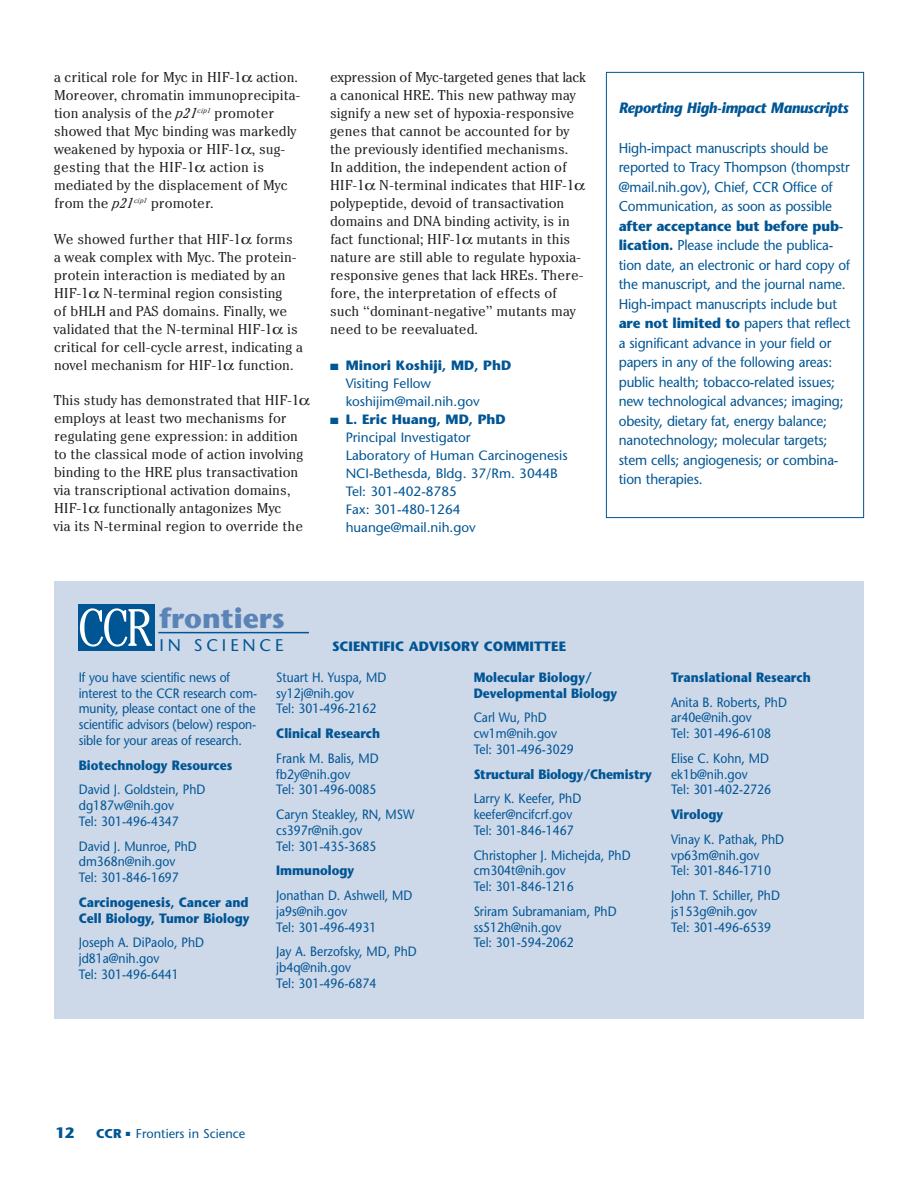
<style>
.page{position:relative;width:918px;height:1188px;background:#fff}
.page>*{position:absolute;margin:0;border:0;box-sizing:border-box;transform-origin:0 0}
.t1{font:700 28.2px "Stone Sans";color:#5b84b6}
.t2{font:16.8px "Stone Sans";letter-spacing:.23em;color:#005594}
.t3{font:italic 700 15px "Stone Sans";letter-spacing:-.025em;color:#005594;scale:.95 1}
.t4{font:700 15px "Stone Sans";color:#005594}
.t5{font:300 condensed 14.25px/18px "Cheltenham";color:#231f20;scale:1.24 1}
.t6{font:14.25px/19.5px "Stone Sans";letter-spacing:-.01em;color:#005594;scale:.95 1}
.t7{font:13.5px/15.8px "Stone Sans";color:#005594;scale:.9 1}
.t8{font:13.5px/18px "Stone Sans";color:#005594}
.t9{font:700 13.5px/15.8px "Stone Sans";color:#005594;scale:.9 1}
.t10{font:700 13.5px "Stone Sans";color:#005594}
.t11{font:12.75px "Stone Sans";color:#005594}
.s1{font-style:italic}
.s2{font-weight:700}
.s3{font-family:"Cheltenham";font-weight:300;font-stretch:condensed;font-size:52.5px;color:#fff}
</style>
<div class="page">
<div style="left:54px;top:581px;width:810px;height:437px;background:#cdd8e9"></div>
<hr style="left:158px;top:632px;width:151px;height:1px;background:#005594">
<div style="left:78px;top:605px;width:76px;height:46px;background:#005594"></div>
<div style="left:606px;top:72px;width:258px;height:446px;border:1px solid #005594"></div>
<p class="t5" style="left:54px;top:69px;width:200px">a critical role for Myc in HIF-1 action.<br>Moreover, chromatin immunoprecipita&shy;tion analysis of the <span class="s1">p21</span><sup>cip1</sup> promoter showed that Myc binding was markedly weakened by hypoxia or HIF-1 , sug&shy;gesting that the HIF-1 action is mediated by the displacement of Myc from the <span class="s1">p21</span><sup>cip1</sup> promoter.</p>
<p class="t5" style="left:54px;top:231px;width:202px">We showed further that HIF-1 forms a weak complex with Myc. The protein&shy;protein interaction is mediated by an HIF-1 N-terminal region consisting<br>of bHLH and PAS domains. Finally, we validated that the N-terminal HIF-1 is critical for cell-cycle arrest, indicating a novel mechanism for HIF-1 function.</p>
<p class="t5" style="left:54px;top:393px;width:202px">This study has demonstrated that HIF-1 employs at least two mechanisms for regulating gene expression: in addition to the classical mode of action involving binding to the HRE plus transactivation via transcriptional activation domains, HIF-1 functionally antagonizes Myc<br>via its N-terminal region to override the</p>
<p class="t5" style="left:330px;top:69px;width:208px">expression of Myc-targeted genes that lack a canonical HRE. This new pathway may signify a new set of hypoxia-responsive genes that cannot be accounted for by the previously identified mechanisms.<br>In addition, the independent action of HIF-1 N-terminal indicates that HIF-1 polypeptide, devoid of transactivation domains and DNA binding activity, is in fact functional; HIF-1 mutants in this nature are still able to regulate hypoxia&shy;responsive genes that lack HREs. There&shy;fore, the interpretation of effects of such “dominant-negative” mutants may need to be reevaluated.</p>
<p class="t8" style="left:346px;top:357px;width:167px;text-indent:-16px">■ <span class="s2">Minori Koshiji, MD, PhD<br></span>Visiting Fellow koshijim@mail.nih.gov</p>
<p class="t8" style="left:346px;top:411px;width:223px;text-indent:-16px">■ <span class="s2">L. Eric Huang, MD, PhD<br></span>Principal Investigator<br>Laboratory of Human Carcinogenesis<br>NCI-Bethesda, Bldg. 37/Rm. 3044B<br>Tel: 301-402-8785<br>Fax: 301-480-1264 huange@mail.nih.gov</p>
<p class="t3" style="left:619px;top:102px;width:243px">Reporting High-impact Manuscripts</p>
<p class="t6" style="left:619px;top:140px;width:245px">High-impact manuscripts should be reported to Tracy Thompson (thompstr @mail.nih.gov), Chief, CCR Office of Communication, as soon as possible</p>
<p class="t6" style="left:619px;top:218px;width:245px"><span class="s2">after acceptance but before pub&shy;lication.</span> Please include the publica&shy;tion date, an electronic or hard copy of the manuscript, and the journal name.<br>High-impact manuscripts include but <span class="s2">are not limited to</span> papers that reflect a significant advance in your field or papers in any of the following areas: public health; tobacco-related issues; new technological advances; imaging; obesity, dietary fat, energy balance; nanotechnology; molecular targets; stem cells; angiogenesis; or combina&shy;tion therapies.</p>
<h1 class="t1" style="left:78px;top:607px;width:208px"><span class="s3">CCR</span> frontiers</h1>
<p class="t2" style="left:159px;top:638px;width:126px">IN SCIENCE</p>
<p class="t10" style="left:332px;top:641px;width:236px">SCIENTIFIC ADVISORY COMMITTEE</p>
<p class="t7" style="left:79px;top:671px;width:200px">If you have scientific news of interest to the CCR research com&shy;munity, please contact one of the scientific advisors (below) respon&shy;sible for your areas of research.</p>
<p class="t9" style="left:79px;top:759px;width:172px">Biotechnology Resources</p>
<p class="t7" style="left:79px;top:783px;width:142px">David J. Goldstein, PhD dg187w@nih.gov<br>Tel: 301-496-4347</p>
<p class="t7" style="left:79px;top:840px;width:133px">David J. Munroe, PhD dm368n@nih.gov<br>Tel: 301-846-1697</p>
<p class="t9" style="left:79px;top:896px;width:191px">Carcinogenesis, Cancer and<br>Cell Biology, Tumor Biology</p>
<p class="t7" style="left:79px;top:936px;width:141px">Joseph A. DiPaolo, PhD jd81a@nih.gov<br>Tel: 301-496-6441</p>
<p class="t9" style="left:474px;top:671px;width:161px">Molecular Biology/<br>Developmental Biology</p>
<p class="t7" style="left:474px;top:711px;width:113px">Carl Wu, PhD cw1m@nih.gov<br>Tel: 301-496-3029</p>
<p class="t9" style="left:474px;top:768px;width:199px">Structural Biology/Chemistry</p>
<p class="t7" style="left:474px;top:792px;width:121px">Larry K. Keefer, PhD keefer@ncifcrf.gov<br>Tel: 301-846-1467</p>
<p class="t7" style="left:474px;top:849px;width:176px">Christopher J. Michejda, PhD cm304t@nih.gov<br>Tel: 301-846-1216</p>
<p class="t7" style="left:474px;top:905px;width:160px">Sriram Subramaniam, PhD ss512h@nih.gov<br>Tel: 301-594-2062</p>
<p class="t7" style="left:276px;top:671px;width:124px">Stuart H. Yuspa, MD sy12j@nih.gov<br>Tel: 301-496-2162</p>
<p class="t9" style="left:276px;top:727px;width:117px">Clinical Research</p>
<p class="t7" style="left:276px;top:752px;width:115px">Frank M. Balis, MD fb2y@nih.gov<br>Tel: 301-496-0085</p>
<p class="t7" style="left:276px;top:808px;width:155px">Caryn Steakley, RN, MSW cs397r@nih.gov<br>Tel: 301-435-3685</p>
<p class="t9" style="left:276px;top:864px;width:88px">Immunology</p>
<p class="t7" style="left:276px;top:889px;width:153px">Jonathan D. Ashwell, MD ja9s@nih.gov<br>Tel: 301-496-4931</p>
<p class="t7" style="left:276px;top:945px;width:158px">Jay A. Berzofsky, MD, PhD jb4q@nih.gov<br>Tel: 301-496-6874</p>
<p class="t9" style="left:671px;top:671px;width:157px">Translational Research</p>
<p class="t7" style="left:671px;top:696px;width:130px">Anita B. Roberts, PhD ar40e@nih.gov<br>Tel: 301-496-6108</p>
<p class="t7" style="left:671px;top:752px;width:113px">Elise C. Kohn, MD ek1b@nih.gov<br>Tel: 301-402-2726</p>
<p class="t9" style="left:671px;top:808px;width:60px">Virology</p>
<p class="t7" style="left:671px;top:833px;width:127px">Vinay K. Pathak, PhD vp63m@nih.gov<br>Tel: 301-846-1710</p>
<p class="t7" style="left:671px;top:889px;width:123px">John T. Schiller, PhD js153g@nih.gov<br>Tel: 301-496-6539</p>
<p class="t4" style="left:56px;top:1126px;width:20px">12</p>
<p class="t11" style="left:96px;top:1128px;width:151px"><span class="s2">CCR</span> ■ Frontiers in Science</p>
</div>
